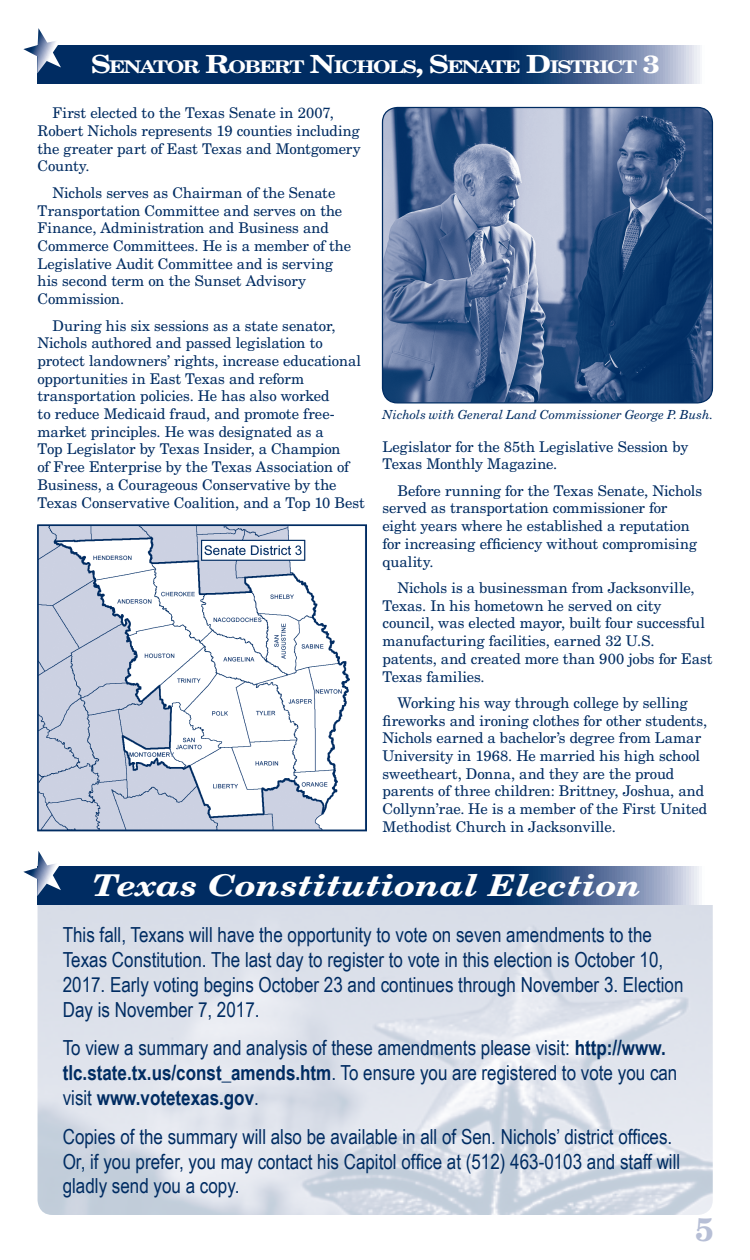
<style>
.page{position:relative;width:750px;height:1260px;background:#fff}
.page>*{position:absolute;margin:0;border:0;box-sizing:border-box;transform-origin:0 0}
.t1{font:700 32.5px "New Century Schlbk LT Std";color:#b7bfd6}
.t2{font:italic 700 30px "New Century Schlbk LT Std";color:#fff;scale:1.2 1}
.t3{font:20.75px/24.9px "Arial Narrow";color:#002c62}
.t4{font:700 17.5px "New Century Schlbk LT Std";letter-spacing:-.07em;color:#fff;scale:1.2 1}
.Body{font:14.75px/17.8px "New Century Schlbk LT Std";letter-spacing:-.005em;color:#002c62}
.t5{font:italic 12.5px "New Century Schlbk LT Std";color:#002c62}
.s1{font-size:25px}
.s2{font-weight:700}
</style>
<div class="page">
<svg style="left:38px;top:45px;width:662px;height:39px;background:#1c4274"></svg>
<img style="left:38px;top:905px;width:674px;height:310px">
<svg style="left:23px;top:28px;width:39px;height:45px"></svg>
<svg style="left:37px;top:866px;width:662px;height:39px;background:#1c4274"></svg>
<svg style="left:23px;top:851px;width:39px;height:45px"></svg>
<img style="left:382px;top:108px;width:330px;height:294px">
<div style="left:382px;top:107px;width:331px;height:297px;border:1px solid #002c62;border-radius:15px"></div>
<img style="left:39px;top:526px;width:326px;height:303px">
<div style="left:37px;top:524px;width:330px;height:307px;border:1px solid #002c62"></div>
<p class="t4" style="left:91px;top:56px;width:476px"><span class="s1">S</span>ENATOR <span class="s1">R</span>OBERT <span class="s1">N</span>ICHOLS<span class="s1">, S</span>ENATE <span class="s1">D</span>ISTRICT <span class="s1">3</span></p>
<p class="Body" style="left:38px;top:104px;width:325px;text-indent:15px">First elected to the Texas Senate in 2007, Robert Nichols represents 19 counties including the greater part of East Texas and Montgomery County.</p>
<p class="Body" style="left:38px;top:184px;width:315px;text-indent:15px">Nichols serves as Chairman of the Senate Transportation Committee and serves on the Finance, Administration and Business and Commerce Committees. He is a member of the Legislative Audit Committee and is serving his second term on the Sunset Advisory Commission.</p>
<p class="Body" style="left:38px;top:316px;width:329px;text-indent:15px">During his six sessions as a state senator, Nichols authored and passed legislation to protect landowners’ rights, increase educational opportunities in East Texas and reform transportation policies. He has also worked<br>to reduce Medicaid fraud, and promote free&shy;market principles. He was designated as a<br>Top Legislator by Texas Insider, a Champion<br>of Free Enterprise by the Texas Association of Business, a Courageous Conservative by the Texas Conservative Coalition, and a Top 10 Best</p>
<p class="t5" style="left:382px;top:407px;width:332px">Nichols with General Land Commissioner George P. Bush.</p>
<p class="Body" style="left:382px;top:437px;width:307px">Legislator for the 85th Legislative Session by<br>Texas Monthly Magazine.</p>
<p class="Body" style="left:382px;top:482px;width:321px;text-indent:15px">Before running for the Texas Senate, Nichols served as transportation commissioner for eight years where he established a reputation for increasing efficiency without compromising quality.</p>
<p class="Body" style="left:382px;top:579px;width:331px;text-indent:15px">Nichols is a businessman from Jacksonville, Texas. In his hometown he served on city council, was elected mayor, built four successful manufacturing facilities, earned 32 U.S. patents, and created more than 900 jobs for East Texas families.</p>
<p class="Body" style="left:382px;top:694px;width:326px;text-indent:15px">Working his way through college by selling fireworks and ironing clothes for other students, Nichols earned a bachelor’s degree from Lamar University in 1968. He married his high school sweetheart, Donna, and they are the proud parents of three children: Brittney, Joshua, and Collynn’rae. He is a member of the First United Methodist Church in Jacksonville.</p>
<p class="t2" style="left:93px;top:866px;width:459px">Texas Constitutional Election</p>
<p class="t3" style="left:63px;top:921px;width:622px">This fall, Texans will have the opportunity to vote on seven amendments to the Texas Constitution. The last day to register to vote in this election is October 10, 2017. Early voting begins October 23 and continues through November 3. Election Day is November 7, 2017.</p>
<p class="t3" style="left:63px;top:1035px;width:616px">To view a summary and analysis of these amendments please visit: <span class="s2">http://www. tlc.state.tx.us/const_amends.htm</span>. To ensure you are registered to vote you can visit <span class="s2">www.votetexas.gov</span>.</p>
<p class="t3" style="left:63px;top:1123px;width:619px">Copies of the summary will also be available in all of Sen. Nichols’ district offices.<br>Or, if you prefer, you may contact his Capitol office at (512) 463-0103 and staff will gladly send you a copy.</p>
<p class="t1" style="left:695px;top:1208px;width:20px">5</p>
</div>
